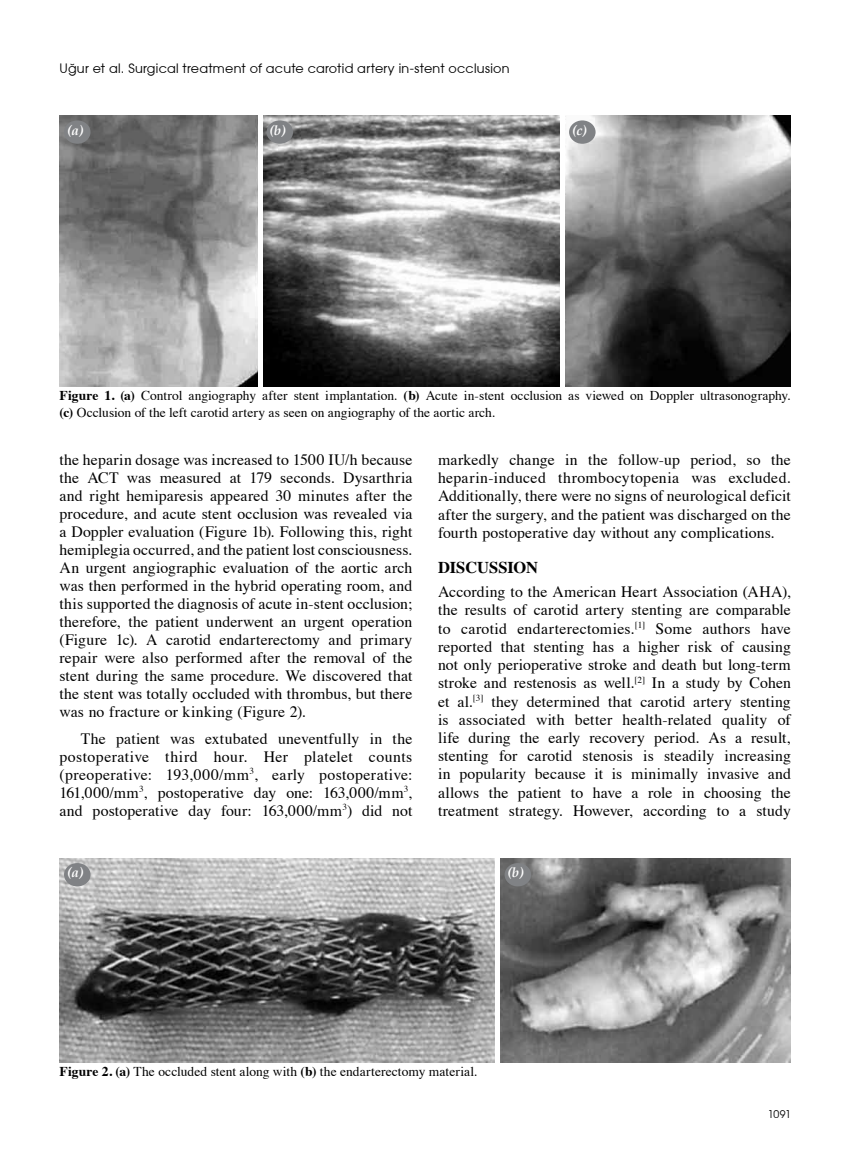
<style>
.page{position:relative;width:859px;height:1170px;background:#fff}
.page>*{position:absolute;margin:0;border:0;box-sizing:border-box;transform-origin:0 0}
.t1{font:700 16.5px "Times";letter-spacing:-.005em;color:#000}
.t2{font:15.75px/18px "Times";letter-spacing:.01em;color:#000;text-align:justify}
.t3{font:13.5px/16.5px "Times";color:#000}
.t4{font:italic 700 13.5px "Palatino";color:#fff}
.t5{font:12.75px "Avant Garde";letter-spacing:.02em;color:#000}
.t6{font:10.5px "Avant Garde";color:#000}
.s1{font-weight:700}
</style>
<div class="page">
<img style="left:60px;top:116px;width:731px;height:270px">
<hr style="left:258px;top:115px;width:4px;height:273px;background:#fff">
<div style="left:560px;top:115px;width:5px;height:273px;background:#fff"></div>
<div style="left:64px;top:120px;width:27px;height:24px;background:#808285;border-radius:50%"></div>
<div style="left:267px;top:120px;width:26px;height:24px;background:#808285;border-radius:50%"></div>
<div style="left:569px;top:120px;width:27px;height:24px;background:#808285;border-radius:50%"></div>
<img style="left:60px;top:858px;width:731px;height:203px">
<div style="left:495px;top:857px;width:5px;height:206px;background:#fff"></div>
<div style="left:64px;top:863px;width:27px;height:23px;background:#808285;border-radius:50%"></div>
<div style="left:505px;top:863px;width:26px;height:23px;background:#808285;border-radius:50%"></div>
<p class="t5" style="left:60px;top:61px;width:452px">Uğur et al. Surgical treatment of acute carotid artery in-stent occlusion</p>
<p class="t4" style="left:67px;top:122px;width:18px">(a)</p>
<p class="t4" style="left:270px;top:122px;width:17px">(b)</p>
<p class="t4" style="left:572px;top:122px;width:16px">(c)</p>
<p class="t3" style="left:60px;top:387px;width:733px"><span class="s1">Figure 1. (a)</span> Control angiography after stent implantation. <span class="s1">(b)</span> Acute in-stent occlusion as viewed on Doppler ultrasonography. <span class="s1">(c)</span> Occlusion of the left carotid artery as seen on angiography of the aortic arch.</p>
<p class="t2" style="left:60px;top:450px;width:354px">the heparin dosage was increased to 1500 IU/h because the ACT was measured at 179 seconds. Dysarthria and right hemiparesis appeared 30 minutes after the procedure, and acute stent occlusion was revealed via a Doppler evaluation (Figure 1b). Following this, right hemiplegia occurred, and the patient lost consciousness.<br>An urgent angiographic evaluation of the aortic arch was then performed in the hybrid operating room, and this supported the diagnosis of acute in-stent occlusion; therefore, the patient underwent an urgent operation (Figure 1c). A carotid endarterectomy and primary repair were also performed after the removal of the stent during the same procedure. We discovered that the stent was totally occluded with thrombus, but there was no fracture or kinking (Figure 2).</p>
<p class="t2" style="left:60px;top:729px;width:354px;text-indent:21px">The patient was extubated uneventfully in the postoperative third hour. Her platelet counts (preoperative: 193,000/mm<sup>3</sup>, early postoperative:<br>161,000/mm<sup>3</sup>, postoperative day one: 163,000/mm<sup>3</sup>, and postoperative day four: 163,000/mm<sup>3</sup>) did not</p>
<p class="t2" style="left:438px;top:450px;width:354px">markedly change in the follow-up period, so the heparin-induced thrombocytopenia was excluded.<br>Additionally, there were no signs of neurological deficit after the surgery, and the patient was discharged on the fourth postoperative day without any complications.</p>
<p class="t1" style="left:438px;top:551px;width:102px">DISCUSSION</p>
<p class="t2" style="left:438px;top:582px;width:354px">According to the American Heart Association (AHA), the results of carotid artery stenting are comparable to carotid endarterectomies.<sup>[1]</sup> Some authors have reported that stenting has a higher risk of causing not only perioperative stroke and death but long-term stroke and restenosis as well.<sup>[2]</sup> In a study by Cohen et al.<sup>[3]</sup> they determined that carotid artery stenting is associated with better health-related quality of life during the early recovery period. As a result, stenting for carotid stenosis is steadily increasing in popularity because it is minimally invasive and allows the patient to have a role in choosing the treatment strategy. However, according to a study</p>
<p class="t4" style="left:67px;top:864px;width:18px">(a)</p>
<p class="t4" style="left:508px;top:864px;width:17px">(b)</p>
<p class="t3" style="left:60px;top:1063px;width:419px"><span class="s1">Figure 2. (a)</span> The occluded stent along with <span class="s1">(b)</span> the endarterectomy material.</p>
<p class="t6" style="left:768px;top:1107px;width:25px">1091</p>
</div>
